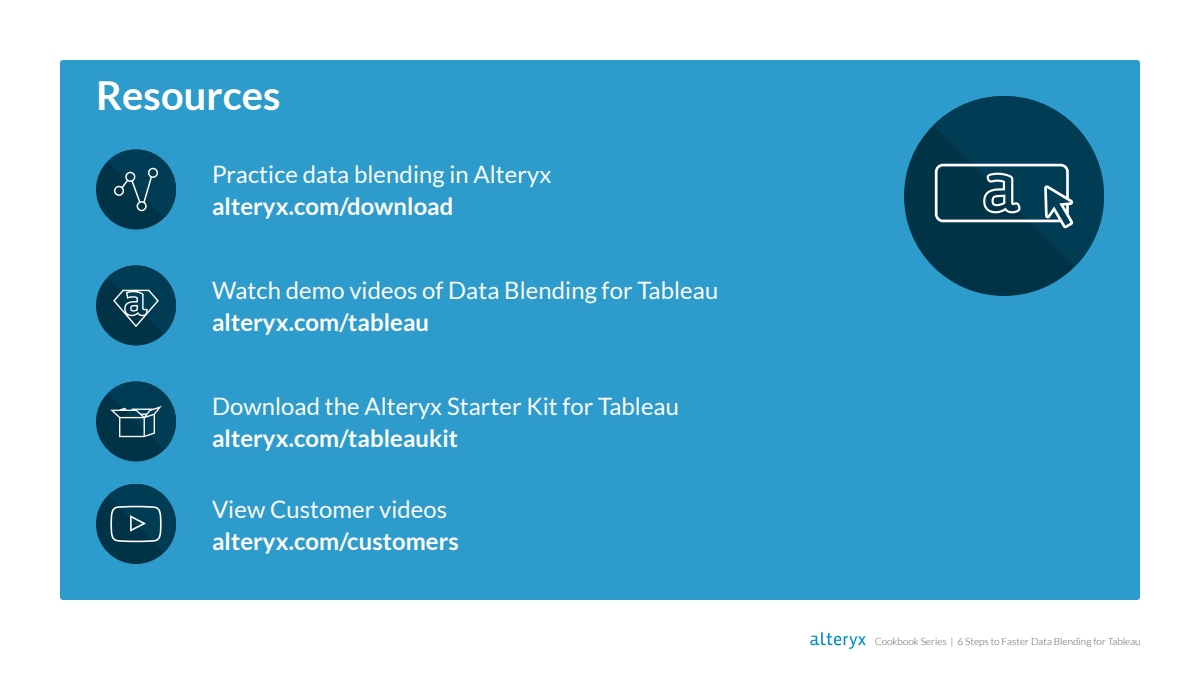
<style>
.page{position:relative;width:1200px;height:675px;background:#fff}
.page>*{position:absolute;margin:0;border:0;box-sizing:border-box;transform-origin:0 0}
.t1{font:700 40px "Lato";color:#fff}
.t2{font:24px "Lato";color:#fff}
.t3{font:700 24px "Lato";color:#fff}
.t4{font:300 10px "Lato";color:#555}
</style>
<div class="page">
<svg style="left:810px;top:632px;width:56px;height:17px"></svg>
<div style="left:60px;top:60px;width:1080px;height:540px;background:#2d9bcb;border-radius:3px"></div>
<div style="left:904px;top:96px;width:200px;height:200px;background:#003345;border-radius:50%"></div>
<svg style="left:933px;top:96px;width:171px;height:171px;fill:#003d54"></svg>
<svg style="left:935px;top:164px;width:139px;height:64px"></svg>
<div style="left:96px;top:382px;width:80px;height:80px;background:#003345;border-radius:50%"></div>
<svg style="left:108px;top:381px;width:68px;height:69px"></svg>
<div style="left:96px;top:484px;width:80px;height:80px;background:#003345;border-radius:50%"></div>
<svg style="left:108px;top:484px;width:68px;height:68px"></svg>
<div style="left:96px;top:266px;width:80px;height:80px;background:#003345;border-radius:50%"></div>
<svg style="left:108px;top:265px;width:68px;height:69px"></svg>
<div style="left:96px;top:150px;width:80px;height:80px;background:#003345;border-radius:50%"></div>
<svg style="left:108px;top:149px;width:68px;height:69px"></svg>
<h1 class="t1" style="left:96px;top:72px;width:186px">Resources</h1>
<p class="t2" style="left:212px;top:161px;width:341px">Practice data blending in Alteryx</p>
<p class="t3" style="left:212px;top:193px;width:243px">alteryx.com/download</p>
<p class="t2" style="left:212px;top:277px;width:508px">Watch demo videos of Data Blending for Tableau</p>
<p class="t3" style="left:212px;top:309px;width:219px">alteryx.com/tableau</p>
<p class="t2" style="left:212px;top:393px;width:469px">Download the Alteryx Starter Kit for Tableau</p>
<p class="t3" style="left:212px;top:425px;width:248px">alteryx.com/tableaukit</p>
<p class="t2" style="left:212px;top:496px;width:237px">View Customer videos</p>
<p class="t3" style="left:212px;top:527px;width:249px">alteryx.com/customers</p>
<p class="t4" style="left:875px;top:636px;width:267px">Cookbook Series | 6 Steps to Faster Data Blending for Tableau</p>
</div>
